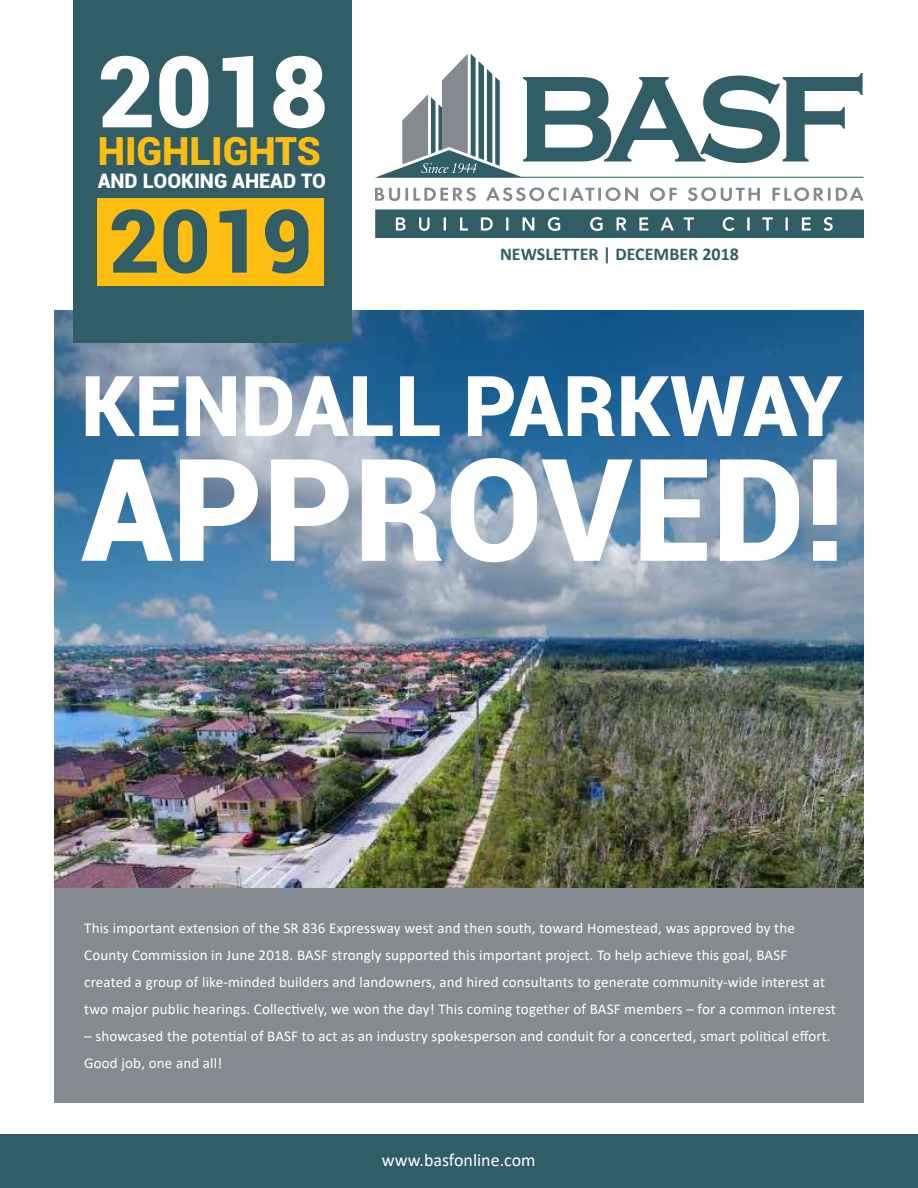
<style>
.page{position:relative;width:918px;height:1188px;background:#fff}
.page>*{position:absolute;margin:0;border:0;box-sizing:border-box;transform-origin:0 0}
.t1{font:900 142.5px "Roboto";color:#fff}
.t2{font:900 99.15px "Roboto";color:#fff}
.t3{font:900 87.9px "Roboto";color:#305d66}
.t4{font:900 84px "Roboto";color:#fff}
.t5{font:900 38.7px "Roboto";color:#febe10}
.t6{font:900 19.95px "Roboto";color:#fff}
.t7{font:700 18px "Calibri";color:#305d66}
.t8{font:18px "Calibri";color:#fff}
.t9{font:15px/27px "Calibri";letter-spacing:.01em;color:#fff}
</style>
<div class="page">
<div style="left:54px;top:887px;width:810px;height:216px;background:#858a91"></div>
<img style="left:54px;top:310px;width:810px;height:577px">
<div style="left:0;top:1134px;width:918px;height:54px;background:#315d67"></div>
<div style="left:73px;top:0;width:279px;height:342px;background:#315d67"></div>
<svg style="left:650px;top:187px;width:27px;height:14px"></svg>
<svg style="left:688px;top:187px;width:72px;height:14px"></svg>
<svg style="left:772px;top:187px;width:92px;height:14px"></svg>
<svg style="left:375px;top:187px;width:101px;height:14px"></svg>
<svg style="left:486px;top:187px;width:152px;height:14px"></svg>
<svg style="left:375px;top:210px;width:489px;height:28px;background:#416a72"></svg>
<svg style="left:375px;top:54px;width:489px;height:124px"></svg>
<div style="left:98px;top:198px;width:226px;height:87px;background:#febe10"></div>
<h2 class="t2" style="left:98px;top:22px;width:231px">2018</h2>
<h3 class="t5" style="left:98px;top:123px;width:225px">HIGHLIGHTS</h3>
<h3 class="t6" style="left:98px;top:167px;width:230px">AND LOOKING AHEAD TO</h3>
<h3 class="t3" style="left:109px;top:179px;width:205px">2019</h3>
<p class="t7" style="left:500px;top:241px;width:240px">NEWSLETTER | DECEMBER 2018</p>
<h3 class="t4" style="left:81px;top:347px;width:763px">KENDALL PARKWAY</h3>
<h1 class="t1" style="left:81px;top:409px;width:765px">APPROVED!</h1>
<p class="t9" style="left:84px;top:914px;width:753px">This important extension of the SR 836 Expressway west and then south, toward Homestead, was approved by the County Commission in June 2018. BASF strongly supported this important project. To help achieve this goal, BASF created a group of like-minded builders and landowners, and hired consultants to generate community-wide interest at two major public hearings. Collectively, we won the day! This coming together of BASF members – for a common interest</p>
<p class="t9" style="left:84px;top:1022px;width:748px">– showcased the potential of BASF to act as an industry spokesperson and conduit for a concerted, smart political effort.<br>Good job, one and all!</p>
<p class="t8" style="left:382px;top:1147px;width:155px">www.basfonline.com</p>
</div>
